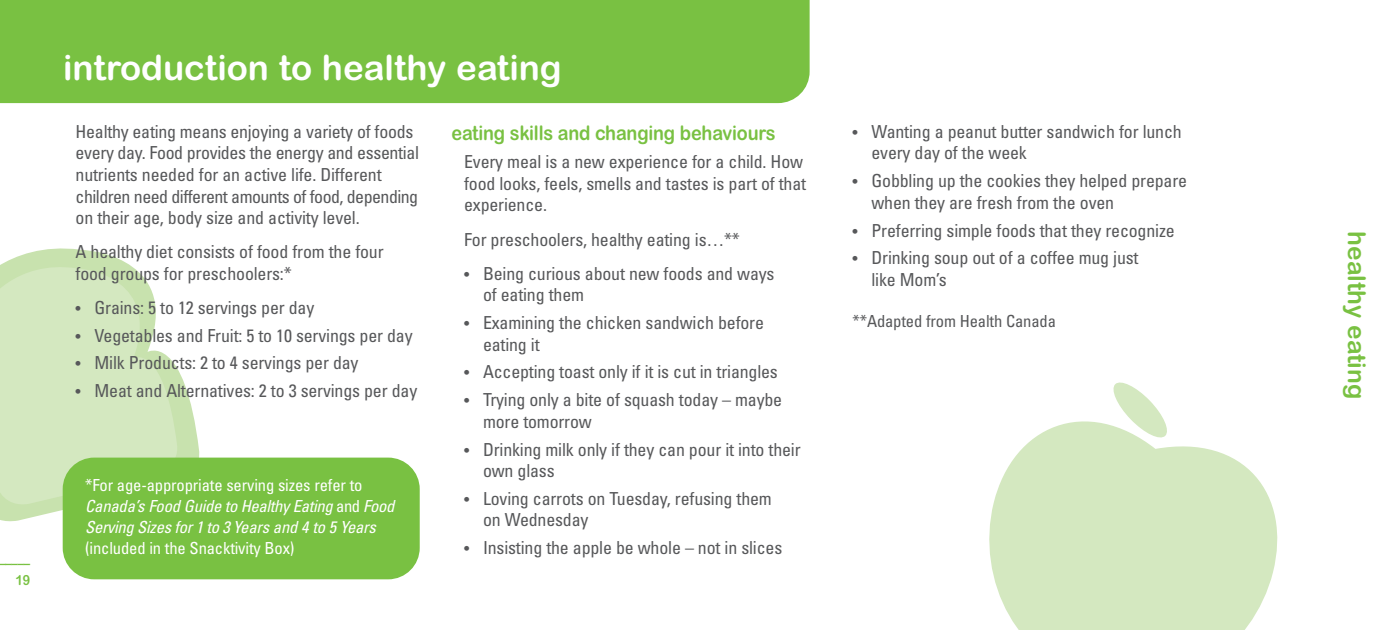
<style>
.page{position:relative;width:1386px;height:630px;background:#fff}
.page>*{position:absolute;margin:0;border:0;box-sizing:border-box;transform-origin:0 0}
.t1{font:35px "Arial Rounded MT Bold";color:#fff}
.t2{font:24.5px "Arial Rounded MT Bold";color:#79c142}
.t3{font:20.12px "Arial Rounded MT Bold";letter-spacing:-.01em;color:#79c142;scale:.9 1}
.t4{font:condensed 17.85px/21.5px "Univers";letter-spacing:-.01em;color:#57585a}
.t5{font:italic condensed 16.62px/21px "Univers";letter-spacing:-.02em;color:#fff}
.t6{font:condensed 16.62px "Univers";letter-spacing:-.01em;color:#fff}
.t7{font:condensed 16.62px "Univers";letter-spacing:-.01em;color:#57585a}
.t8{font:14px/16.1px "Arial Rounded MT Bold";color:#79c142;text-align:right;scale:.9 1}
.s1{font-size:15.75px}
.s2{font-style:normal}
</style>
<div class="page">
<svg style="left:989px;top:421px;width:289px;height:209px;background:#daebc9"></svg>
<svg style="left:1110px;top:382px;width:60px;height:59px"></svg>
<svg style="left:0;top:457px;width:233px;height:74px"></svg>
<svg style="left:0;top:248px;width:205px;height:265px;fill:#d4e8c0"></svg>
<div style="left:0;top:0;width:810px;height:103px;background:#79c142"></div>
<div style="left:63px;top:458px;width:357px;height:121px;background:#79c142;border-radius:32px"></div>
<p class="t8" style="left:-1px;top:556px;width:36px">–––––<br>19</p>
<h1 class="t1" style="left:63px;top:48px;width:500px">introduction to healthy eating</h1>
<p class="t4" style="left:76px;top:122px;width:345px">Healthy eating means enjoying a variety of foods every day. Food provides the energy and essential nutrients needed for an active life. Different children need different amounts of food, depending on their age, body size and activity level.</p>
<p class="t4" style="left:76px;top:243px;width:310px">A healthy diet consists of food from the four food groups for preschoolers:*</p>
<p class="t4" style="left:76px;top:298px;width:240px"><span class="s1">•</span> Grains: 5 to 12 servings per day</p>
<p class="t4" style="left:76px;top:326px;width:339px"><span class="s1">•</span> Vegetables and Fruit: 5 to 10 servings per day</p>
<p class="t4" style="left:76px;top:354px;width:284px"><span class="s1">•</span> Milk Products: 2 to 4 servings per day</p>
<p class="t4" style="left:76px;top:382px;width:343px"><span class="s1">•</span> Meat and Alternatives: 2 to 3 servings per day</p>
<p class="t5" style="left:85px;top:476px;width:311px"><span class="s2">*For age-appropriate serving sizes refer to<br></span>Canada’s Food Guide to Healthy Eating <span class="s2">and</span> Food<br>Serving Sizes for 1 to 3 Years and 4 to 5 Years</p>
<p class="t6" style="left:85px;top:542px;width:211px">(included in the Snacktivity Box)</p>
<p class="t3" style="left:452px;top:121px;width:362px">eating skills and changing behaviours</p>
<p class="t4" style="left:464px;top:153px;width:344px">Every meal is a new experience for a child. How food looks, feels, smells and tastes is part of that experience.</p>
<p class="t4" style="left:464px;top:230px;width:277px">For preschoolers, healthy eating is…**</p>
<p class="t4" style="left:483px;top:264px;width:293px;text-indent:-19px"><span class="s1">•</span> Being curious about new foods and ways of eating them</p>
<p class="t4" style="left:483px;top:313px;width:283px;text-indent:-19px"><span class="s1">•</span> Examining the chicken sandwich before eating it</p>
<p class="t4" style="left:464px;top:363px;width:315px"><span class="s1">•</span> Accepting toast only if it is cut in triangles</p>
<p class="t4" style="left:483px;top:391px;width:301px;text-indent:-19px"><span class="s1">•</span> Trying only a bite of squash today – maybe more tomorrow</p>
<p class="t4" style="left:483px;top:440px;width:319px;text-indent:-19px"><span class="s1">•</span> Drinking milk only if they can pour it into their own glass</p>
<p class="t4" style="left:483px;top:489px;width:290px;text-indent:-19px"><span class="s1">•</span> Loving carrots on Tuesday, refusing them on Wednesday</p>
<p class="t4" style="left:464px;top:539px;width:320px"><span class="s1">•</span> Insisting the apple be whole – not in slices</p>
<p class="t4" style="left:872px;top:122px;width:312px;text-indent:-19px"><span class="s1">•</span> Wanting a peanut butter sandwich for lunch every day of the week</p>
<p class="t4" style="left:872px;top:172px;width:317px;text-indent:-19px"><span class="s1">•</span> Gobbling up the cookies they helped prepare when they are fresh from the oven</p>
<p class="t4" style="left:853px;top:221px;width:324px"><span class="s1">•</span> Preferring simple foods that they recognize</p>
<p class="t4" style="left:872px;top:249px;width:269px;text-indent:-19px"><span class="s1">•</span> Drinking soup out of a coffee mug just like Mom’s</p>
<p class="t7" style="left:853px;top:315px;width:205px">**Adapted from Health Canada</p>
<h2 class="t2" style="left:1371px;top:231px;width:169px;rotate:90deg">healthy eating</h2>
</div>
